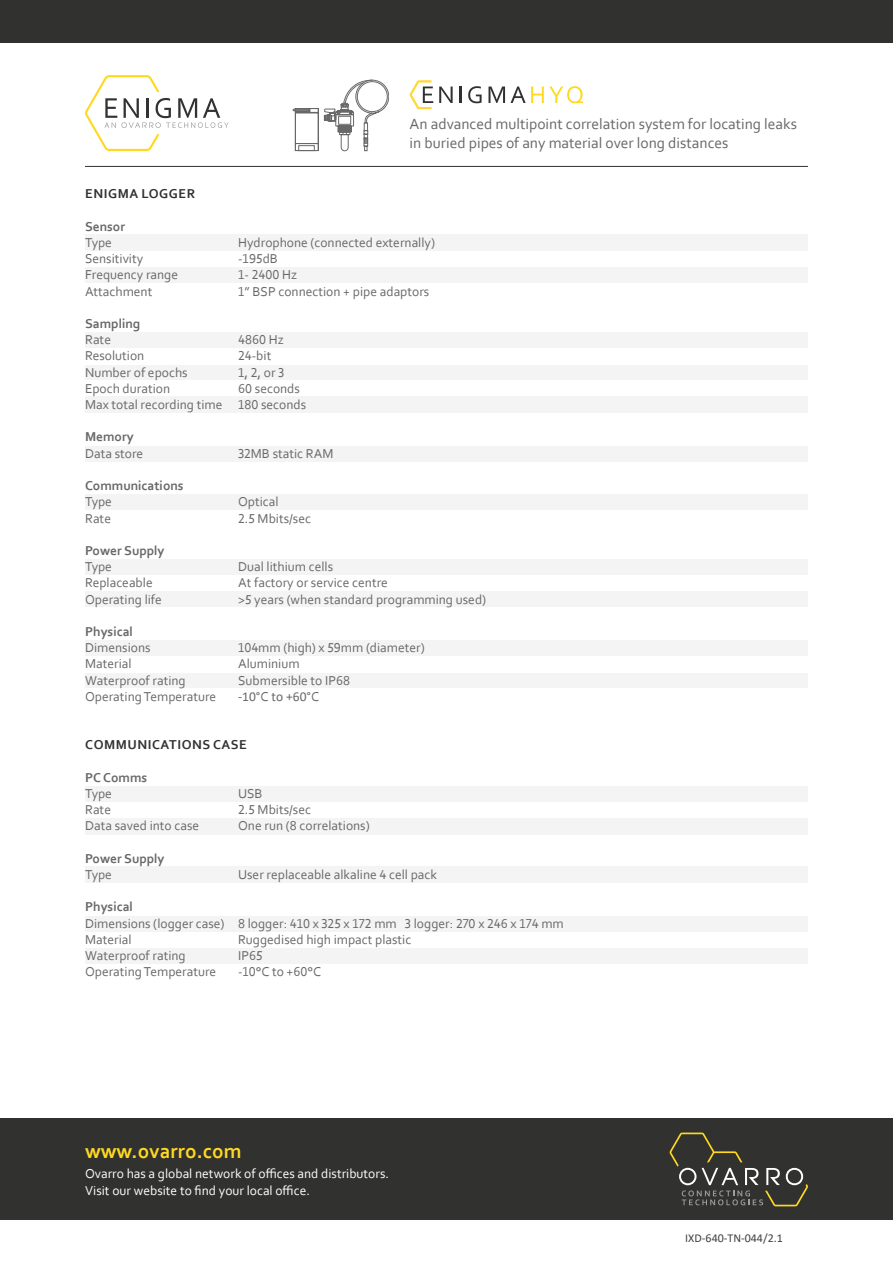
<style>
.page{position:relative;width:893px;height:1263px;background:#fff}
.page>*{position:absolute;margin:0;border:0;box-sizing:border-box;transform-origin:0 0}
.t1{font:700 21px "Corbel";color:#ffd920}
.t2{font:15.6px/18.6px "Corbel";color:#696868}
.t3{font:13.5px "Corbel";color:#696868}
.t4{font:13.5px/16.2px "Corbel";color:#fff}
.t5{font:700 13.5px "Corbel";color:#696868}
.t6{font:700 13.5px "Corbel";letter-spacing:.04em;color:#313130}
.t7{font:13.5px "Calibri";color:#696868}
.t8{font:12px "Calibri";color:#404040}
.s1{font-family:"Corbel"}
</style>
<div class="page">
<div style="left:85px;top:818px;width:723px;height:16px;background:#f4f4f4"></div>
<div style="left:85px;top:948px;width:723px;height:16px;background:#f4f4f4"></div>
<div style="left:85px;top:786px;width:723px;height:16px;background:#f4f4f4"></div>
<div style="left:85px;top:915px;width:723px;height:16px;background:#f4f4f4"></div>
<div style="left:85px;top:867px;width:723px;height:16px;background:#f4f4f4"></div>
<div style="left:0;top:1118px;width:893px;height:102px;background:#313130"></div>
<hr style="left:85px;top:166px;width:723px;height:1px;background:#313130">
<div style="left:0;top:0;width:893px;height:43px;background:#313130"></div>
<svg style="left:670px;top:1132px;width:138px;height:74px"></svg>
<svg style="left:85px;top:75px;width:144px;height:76px"></svg>
<svg style="left:293px;top:80px;width:96px;height:71px"></svg>
<svg style="left:439px;top:87px;width:14px;height:16px"></svg>
<svg style="left:460px;top:87px;width:2px;height:16px"></svg>
<svg style="left:468px;top:86px;width:14px;height:17px"></svg>
<svg style="left:488px;top:86px;width:95px;height:17px"></svg>
<svg style="left:410px;top:80px;width:23px;height:29px"></svg>
<div style="left:85px;top:364px;width:723px;height:17px;background:#f4f4f4"></div>
<div style="left:85px;top:235px;width:723px;height:16px;background:#f4f4f4"></div>
<div style="left:85px;top:397px;width:723px;height:16px;background:#f4f4f4"></div>
<div style="left:85px;top:559px;width:723px;height:16px;background:#f4f4f4"></div>
<div style="left:85px;top:672px;width:723px;height:16px;background:#f4f4f4"></div>
<div style="left:85px;top:267px;width:723px;height:16px;background:#f4f4f4"></div>
<div style="left:85px;top:445px;width:723px;height:17px;background:#f4f4f4"></div>
<div style="left:85px;top:591px;width:723px;height:16px;background:#f4f4f4"></div>
<div style="left:85px;top:332px;width:723px;height:16px;background:#f4f4f4"></div>
<div style="left:85px;top:494px;width:723px;height:16px;background:#f4f4f4"></div>
<div style="left:85px;top:640px;width:723px;height:16px;background:#f4f4f4"></div>
<p class="t2" style="left:410px;top:114px;width:389px">An advanced multipoint correlation system for locating leaks in buried pipes of any material over long distances</p>
<p class="t6" style="left:85px;top:186px;width:111px">ENIGMA LOGGER</p>
<p class="t5" style="left:85px;top:218px;width:42px">Sensor</p>
<p class="t3" style="left:85px;top:234px;width:28px">Type</p>
<p class="t3" style="left:85px;top:250px;width:60px">Sensitivity</p>
<p class="t3" style="left:85px;top:267px;width:95px">Frequency range</p>
<p class="t3" style="left:85px;top:283px;width:69px">Attachment</p>
<p class="t5" style="left:85px;top:315px;width:57px">Sampling</p>
<p class="t3" style="left:85px;top:331px;width:28px">Rate</p>
<p class="t3" style="left:85px;top:348px;width:61px">Resolution</p>
<p class="t3" style="left:85px;top:364px;width:104px">Number of epochs</p>
<p class="t3" style="left:85px;top:380px;width:87px">Epoch duration</p>
<p class="t3" style="left:85px;top:396px;width:139px">Max total recording time</p>
<p class="t5" style="left:85px;top:429px;width:50px">Memory</p>
<p class="t3" style="left:85px;top:445px;width:60px">Data store</p>
<p class="t5" style="left:85px;top:477px;width:100px">Communications</p>
<p class="t3" style="left:85px;top:493px;width:28px">Type</p>
<p class="t3" style="left:85px;top:510px;width:28px">Rate</p>
<p class="t5" style="left:85px;top:542px;width:81px">Power Supply</p>
<p class="t3" style="left:85px;top:558px;width:28px">Type</p>
<p class="t3" style="left:85px;top:574px;width:69px">Replaceable</p>
<p class="t3" style="left:85px;top:591px;width:78px">Operating life</p>
<p class="t5" style="left:85px;top:623px;width:50px">Physical</p>
<p class="t3" style="left:85px;top:639px;width:67px">Dimensions</p>
<p class="t3" style="left:85px;top:655px;width:48px">Material</p>
<p class="t3" style="left:85px;top:672px;width:102px">Waterproof rating</p>
<p class="t3" style="left:85px;top:688px;width:133px">Operating Temperature</p>
<p class="t6" style="left:85px;top:736px;width:163px">COMMUNICATIONS CASE</p>
<p class="t5" style="left:85px;top:769px;width:64px">PC Comms</p>
<p class="t3" style="left:85px;top:785px;width:28px">Type</p>
<p class="t3" style="left:85px;top:801px;width:28px">Rate</p>
<p class="t3" style="left:85px;top:817px;width:116px">Data saved into case</p>
<p class="t5" style="left:85px;top:850px;width:81px">Power Supply</p>
<p class="t3" style="left:85px;top:866px;width:28px">Type</p>
<p class="t5" style="left:85px;top:898px;width:50px">Physical</p>
<p class="t3" style="left:85px;top:915px;width:141px">Dimensions (logger case)</p>
<p class="t3" style="left:85px;top:931px;width:48px">Material</p>
<p class="t3" style="left:85px;top:947px;width:102px">Waterproof rating</p>
<p class="t3" style="left:85px;top:963px;width:133px">Operating Temperature</p>
<p class="t3" style="left:238px;top:234px;width:198px">Hydrophone (connected externally)</p>
<p class="t3" style="left:238px;top:250px;width:41px">-195dB</p>
<p class="t3" style="left:238px;top:267px;width:61px">1- 2400 Hz</p>
<p class="t3" style="left:238px;top:283px;width:193px">1” BSP connection + pipe adaptors</p>
<p class="t3" style="left:238px;top:331px;width:47px">4860 Hz</p>
<p class="t3" style="left:238px;top:348px;width:35px">24-bit</p>
<p class="t3" style="left:238px;top:364px;width:48px">1, 2, or 3</p>
<p class="t3" style="left:238px;top:380px;width:63px">60 seconds</p>
<p class="t3" style="left:238px;top:396px;width:70px">180 seconds</p>
<p class="t3" style="left:238px;top:445px;width:97px">32MB static RAM</p>
<p class="t3" style="left:238px;top:493px;width:42px">Optical</p>
<p class="t3" style="left:238px;top:510px;width:74px">2.5 Mbits/sec</p>
<p class="t3" style="left:238px;top:558px;width:96px">Dual lithium cells</p>
<p class="t3" style="left:238px;top:574px;width:151px">At factory or service centre</p>
<p class="t3" style="left:238px;top:591px;width:250px">&gt;5 years (when standard programming used)</p>
<p class="t3" style="left:238px;top:639px;width:188px">104mm (high) x 59mm (diameter)</p>
<p class="t3" style="left:238px;top:655px;width:63px">Aluminium</p>
<p class="t3" style="left:238px;top:672px;width:114px">Submersible to IP68</p>
<p class="t7" style="left:238px;top:687px;width:83px">-10°<span class="s1">C</span> to +60°<span class="s1">C</span></p>
<p class="t3" style="left:238px;top:785px;width:26px">USB</p>
<p class="t3" style="left:238px;top:801px;width:74px">2.5 Mbits/sec</p>
<p class="t3" style="left:238px;top:817px;width:133px">One run (8 correlations)</p>
<p class="t3" style="left:238px;top:866px;width:200px">User replaceable alkaline 4 cell pack</p>
<p class="t3" style="left:238px;top:915px;width:327px">8 logger: 410 x 325 x 172 mm 3 logger: 270 x 246 x 174 mm</p>
<p class="t3" style="left:238px;top:931px;width:175px">Ruggedised high impact plastic</p>
<p class="t3" style="left:238px;top:947px;width:26px">IP65</p>
<p class="t3" style="left:238px;top:963px;width:84px">-10°C to +60°C</p>
<p class="t1" style="left:85px;top:1138px;width:158px">www.ovarro.com</p>
<p class="t4" style="left:85px;top:1165px;width:305px">Ovarro has a global network of offices and distributors.<br>Visit our website to find your local office.</p>
<p class="t8" style="left:685px;top:1229px;width:99px">IXD-640-TN-044/2.1</p>
</div>
